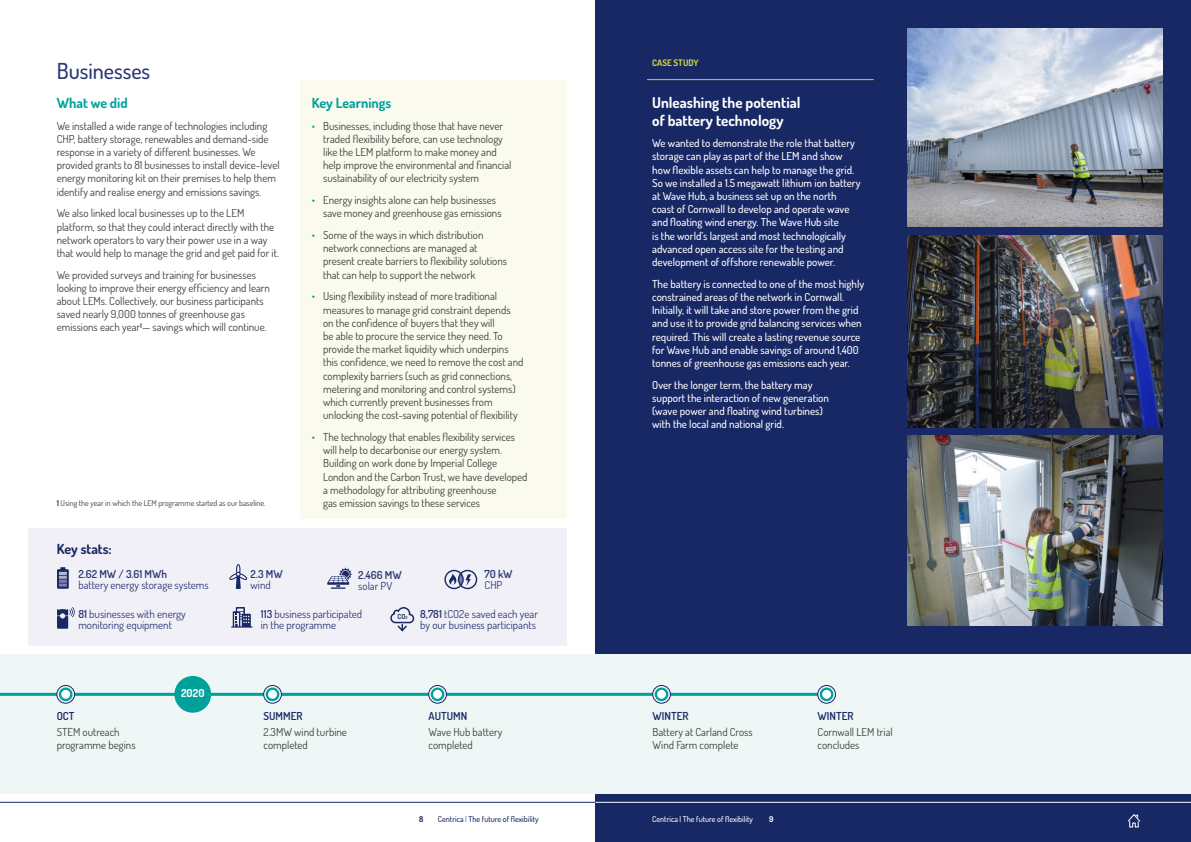
<style>
.page{position:relative;width:1191px;height:842px;background:#fff}
.page>*{position:absolute;margin:0;border:0;box-sizing:border-box;transform-origin:0 0}
.Heading{font:500 22px "Dosis";color:#2a3571}
.Bold_sub_head{font:700 15px/18px "Dosis";color:#fff}
.Bold_sub_head-2{font:700 14px "Dosis";color:#00a19a}
.Bold_sub_head-3{font:700 14px "Dosis";color:#182865}
.Body_Copy{font:11px/13.2px "Dosis";color:#3c3c3b}
.Body_Copy-2{font:500 11px/13.2px "Dosis";color:#fff}
.Body_Copy-3{font:11px/11px "Dosis";color:#2a3571}
.Body_Copy-4{font:600 11px/11px "Dosis";color:#2a3571}
.Body_Copy-5{font:600 11px "Dosis";color:#182865}
.Body_Copy-6{font:700 11px "Dosis";color:#fff}
.Case_Study{font:700 9px "Dosis";color:#ced83d}
.Body_Copy-7{font:8px "Dosis";color:#3c3c3b}
.t1{font:500 8px "Dosis";color:#182865}
.t2{font:500 8px "Dosis";color:#fff}
.t3{font:700 8px "Dosis";color:#182865}
.t4{font:700 8px "Dosis";color:#fff}
.Body_Copy-8{font:700 7px "Dosis";color:#2a3571}
.s1{font-weight:700}
.s2{color:#00a19a}
.s3{font-weight:600}
.s4{font-weight:400}
.s5{font-size:4.1px}
</style>
<div class="page">
<div style="left:28px;top:528px;width:539px;height:118px;background:#f1f0f7"></div>
<div style="left:301px;top:80px;width:266px;height:439px;background:#fafbee"></div>
<div style="left:595px;top:0;width:596px;height:842px;background:#182865"></div>
<img style="left:907px;top:28px;width:255px;height:199px">
<img style="left:907px;top:436px;width:255px;height:190px">
<img style="left:907px;top:235px;width:255px;height:192px">
<hr style="left:647px;top:79px;width:226px;height:1px;background:#c8d419">
<div style="left:0;top:654px;width:1191px;height:140px;background:#eff6f6"></div>
<hr style="left:0;top:693px;width:826px;height:3px;background:#00a19a">
<svg style="left:57px;top:685px;width:18px;height:18px"></svg>
<div style="left:57px;top:685px;width:18px;height:18px;border:1px solid #182865;border-radius:50%"></div>
<svg style="left:60px;top:689px;width:11px;height:11px"></svg>
<div style="left:59px;top:687px;width:13px;height:14px;border:2px solid #00a19a;border-radius:50%"></div>
<svg style="left:652px;top:685px;width:18px;height:18px"></svg>
<div style="left:652px;top:685px;width:18px;height:18px;border:1px solid #182865;border-radius:50%"></div>
<svg style="left:656px;top:689px;width:11px;height:11px"></svg>
<div style="left:655px;top:687px;width:13px;height:14px;border:2px solid #00a19a;border-radius:50%"></div>
<svg style="left:817px;top:685px;width:18px;height:18px"></svg>
<div style="left:817px;top:685px;width:18px;height:18px;border:1px solid #182865;border-radius:50%"></div>
<svg style="left:821px;top:689px;width:11px;height:11px"></svg>
<div style="left:820px;top:687px;width:13px;height:14px;border:2px solid #00a19a;border-radius:50%"></div>
<svg style="left:264px;top:685px;width:17px;height:18px"></svg>
<div style="left:263px;top:685px;width:18px;height:18px;border:1px solid #182865;border-radius:50%"></div>
<svg style="left:267px;top:689px;width:11px;height:11px"></svg>
<div style="left:266px;top:687px;width:13px;height:14px;border:2px solid #00a19a;border-radius:50%"></div>
<svg style="left:429px;top:685px;width:17px;height:18px"></svg>
<div style="left:428px;top:685px;width:18px;height:18px;border:1px solid #182865;border-radius:50%"></div>
<svg style="left:432px;top:689px;width:11px;height:11px"></svg>
<div style="left:431px;top:687px;width:13px;height:14px;border:2px solid #00a19a;border-radius:50%"></div>
<div style="left:174px;top:676px;width:37px;height:37px;background:#00a19a;border-radius:50%"></div>
<svg style="left:57px;top:567px;width:12px;height:22px"></svg>
<svg style="left:229px;top:564px;width:19px;height:25px"></svg>
<svg style="left:327px;top:567px;width:26px;height:22px"></svg>
<svg style="left:231px;top:607px;width:21px;height:21px"></svg>
<svg style="left:57px;top:607px;width:18px;height:22px"></svg>
<svg style="left:458px;top:573px;width:5px;height:12px"></svg>
<div style="left:444px;top:570px;width:20px;height:19px;border:1px solid #182865;border-radius:50%"></div>
<div style="left:458px;top:570px;width:19px;height:19px;border:1px solid #182865;border-radius:50%"></div>
<svg style="left:449px;top:574px;width:7px;height:11px"></svg>
<svg style="left:465px;top:574px;width:6px;height:12px"></svg>
<svg style="left:390px;top:607px;width:25px;height:25px"></svg>
<svg style="left:1127px;top:814px;width:13px;height:14px"></svg>
<hr style="left:595px;top:802px;width:596px;height:1px;background:#fff">
<hr style="left:0;top:802px;width:595px;height:1px;background:#182865">
<p class="Heading" style="left:57px;top:57px;width:95px">Businesses</p>
<p class="Bold_sub_head-2" style="left:57px;top:94px;width:72px">What we did</p>
<p class="Body_Copy" style="left:57px;top:119px;width:224px">We installed a wide range of technologies including CHP, battery storage, renewables and demand-side response in a variety of different businesses. We provided grants to 81 businesses to install device-level energy monitoring kit on their premises to help them identify and realise energy and emissions savings.</p>
<p class="Body_Copy" style="left:57px;top:206px;width:224px">We also linked local businesses up to the LEM platform, so that they could interact directly with the network operators to vary their power use in a way that would help to manage the grid and get paid for it.</p>
<p class="Body_Copy" style="left:57px;top:268px;width:215px">We provided surveys and training for businesses looking to improve their energy efficiency and learn about LEMs. Collectively, our business participants saved nearly 9,000 tonnes of greenhouse gas emissions each year<sup>1</sup>— savings which will continue.</p>
<p class="Body_Copy-7" style="left:57px;top:498px;width:210px"><span class="s1">1</span> Using the year in which the LEM programme started as our baseline.</p>
<p class="Bold_sub_head-3" style="left:57px;top:539px;width:56px">Key stats:</p>
<p class="Bold_sub_head-2" style="left:312px;top:94px;width:81px">Key Learnings</p>
<p class="Body_Copy" style="left:323px;top:119px;width:190px;text-indent:-11px"><span class="s2">•</span> Businesses, including those that have never traded flexibility before, can use technology like the LEM platform to make money and help improve the environmental and financial sustainability of our electricity system</p>
<p class="Body_Copy" style="left:323px;top:193px;width:180px;text-indent:-11px"><span class="s2">•</span> Energy insights alone can help businesses save money and greenhouse gas emissions</p>
<p class="Body_Copy" style="left:323px;top:228px;width:185px;text-indent:-11px"><span class="s2">•</span> Some of the ways in which distribution network connections are managed at present create barriers to flexibility solutions that can help to support the network</p>
<p class="Body_Copy" style="left:323px;top:289px;width:202px;text-indent:-11px"><span class="s2">•</span> Using flexibility instead of more traditional measures to manage grid constraint depends on the confidence of buyers that they will<br>be able to procure the service they need. To provide the market liquidity which underpins this confidence, we need to remove the cost and complexity barriers (such as grid connections, metering and monitoring and control systems) which currently prevent businesses from unlocking the cost-saving potential of flexibility</p>
<p class="Body_Copy" style="left:323px;top:430px;width:206px;text-indent:-11px"><span class="s2">•</span> The technology that enables flexibility services will help to decarbonise our energy system.<br>Building on work done by Imperial College London and the Carbon Trust, we have developed a methodology for attributing greenhouse<br>gas emission savings to these services</p>
<p class="Body_Copy-3" style="left:78px;top:568px;width:132px"><span class="s3">2.62 MW / 3.61 MWh<br></span>battery energy storage systems</p>
<p class="Body_Copy-4" style="left:251px;top:568px;width:34px">2.3 MW <span class="s4">wind</span></p>
<p class="Body_Copy-4" style="left:358px;top:570px;width:45px">2.466 MW <span class="s4">solar PV</span></p>
<p class="Body_Copy-4" style="left:484px;top:568px;width:29px">70 kW<br><span class="s4">CHP</span></p>
<p class="Body_Copy-3" style="left:78px;top:608px;width:109px"><span class="s3">81</span> businesses with energy monitoring equipment</p>
<p class="Body_Copy-3" style="left:261px;top:608px;width:103px"><span class="s3">113</span> business participated in the programme</p>
<p class="Body_Copy-3" style="left:420px;top:608px;width:119px"><span class="s3">8,781</span> tCO2e saved each year by our business participants</p>
<p class="Body_Copy-8" style="left:397px;top:612px;width:11px">CO<span class="s5">2</span></p>
<p class="Body_Copy-5" style="left:57px;top:708px;width:19px">OCT</p>
<p class="Body_Copy" style="left:57px;top:725px;width:80px">STEM outreach programme begins</p>
<p class="Body_Copy-6" style="left:181px;top:686px;width:25px">2020</p>
<p class="Body_Copy-5" style="left:263px;top:708px;width:41px">SUMMER</p>
<p class="Body_Copy" style="left:263px;top:725px;width:85px">2.3MW wind turbine completed</p>
<p class="Body_Copy-5" style="left:428px;top:708px;width:40px">AUTUMN</p>
<p class="Body_Copy" style="left:428px;top:725px;width:75px">Wave Hub battery completed</p>
<p class="Case_Study" style="left:652px;top:57px;width:48px">CASE STUDY</p>
<p class="Bold_sub_head" style="left:652px;top:93px;width:150px">Unleashing the potential of battery technology</p>
<p class="Body_Copy-2" style="left:652px;top:136px;width:210px">We wanted to demonstrate the role that battery storage can play as part of the LEM and show how flexible assets can help to manage the grid.<br>So we installed a 1.5 megawatt lithium ion battery at Wave Hub, a business set up on the north coast of Cornwall to develop and operate wave and floating wind energy. The Wave Hub site<br>is the world’s largest and most technologically advanced open access site for the testing and development of offshore renewable power.</p>
<p class="Body_Copy-2" style="left:652px;top:277px;width:214px">The battery is connected to one of the most highly constrained areas of the network in Cornwall.<br>Initially, it will take and store power from the grid and use it to provide grid balancing services when required. This will create a lasting revenue source for Wave Hub and enable savings of around 1,400 tonnes of greenhouse gas emissions each year.</p>
<p class="Body_Copy-2" style="left:652px;top:378px;width:178px">Over the longer term, the battery may support the interaction of new generation (wave power and floating wind turbines) with the local and national grid.</p>
<p class="Body_Copy-5" style="left:652px;top:708px;width:38px">WINTER</p>
<p class="Body_Copy" style="left:652px;top:725px;width:102px">Battery at Carland Cross<br>Wind Farm complete</p>
<p class="Body_Copy-5" style="left:817px;top:708px;width:38px">WINTER</p>
<p class="Body_Copy" style="left:817px;top:725px;width:77px">Cornwall LEM trial concludes</p>
<p class="t3" style="left:419px;top:814px;width:6px">8</p>
<p class="t1" style="left:438px;top:814px;width:102px">Centrica <span class="s2">|</span> The future of flexibility</p>
<p class="t2" style="left:652px;top:814px;width:102px">Centrica | The future of flexibility</p>
<p class="t4" style="left:769px;top:814px;width:6px">9</p>
</div>
